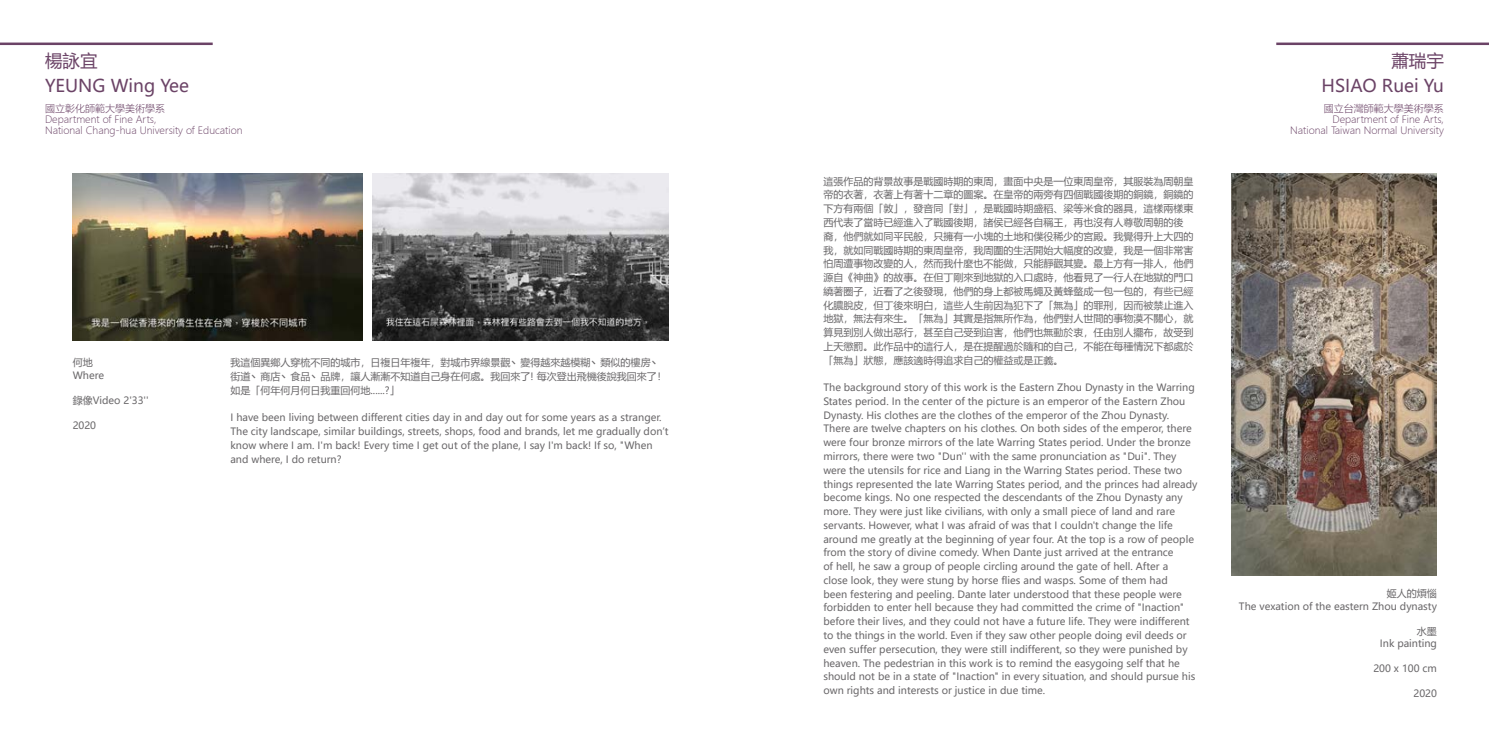
<style>
.page{position:relative;width:1489px;height:745px;background:#fff}
.page>*{position:absolute;margin:0;border:0;box-sizing:border-box;transform-origin:0 0}
.t1{font:17.5px/25px "Microsoft Ya Hei UI";color:#6b4366}
.t2{font:10px/13.8px "Microsoft Ya Hei UI";color:#696769}
.t3{font:10px/11.2px "Microsoft Ya Hei UI Light";color:#6b4366}
</style>
<div class="page">
<img style="left:73px;top:173px;width:290px;height:167px">
<img style="left:372px;top:173px;width:296px;height:167px">
<img style="left:1231px;top:173px;width:205px;height:402px">
<hr style="left:0;top:43px;width:213px;height:2px;background:#6b4366">
<hr style="left:1276px;top:43px;width:212px;height:2px;background:#6b4366">
<h1 class="t1" style="left:45px;top:47px;width:146px">楊詠宜<br>YEUNG Wing Yee</h1>
<p class="t3" style="left:45px;top:102px;width:199px">國立彰化師範大學美術學系<br>Department of Fine Arts,<br>National Chang-hua University of Education</p>
<p class="t2" style="left:73px;top:356px;width:33px;line-height:12.5px">何地<br>Where</p>
<p class="t2" style="left:73px;top:393px;width:78px">錄像Video 2'33''</p>
<p class="t2" style="left:73px;top:418px;width:25px">2020</p>
<p class="t2" style="left:230px;top:355px;width:438px">我這個異鄉人穿梳不同的城市，日複日年複年，對城市界線景觀丶變得越來越模糊丶類似的樓房丶街道丶商店丶食品丶品牌，讓人漸漸不知道自己身在何處。我回來了! 每次登出飛機後說我回來了！如是「何年何月何日我重回何地......?」</p>
<p class="t2" style="left:230px;top:410px;width:439px">I have been living between different cities day in and day out for some years as a stranger.<br>The city landscape, similar buildings, streets, shops, food and brands, let me gradually don’t know where I am. I'm back! Every time I get out of the plane, I say I'm back! If so, "When and where, I do return?</p>
<p class="t2" style="left:823px;top:174px;width:371px">這張作品的背景故事是戰國時期的東周，畫面中央是一位東周皇帝，其服裝為周朝皇帝的衣著，衣著上有著十二章的圖案。在皇帝的兩旁有四個戰國後期的銅鏡，銅鏡的下方有兩個「敦」，發音同「對」，是戰國時期盛稻、梁等米食的器具，這樣兩樣東西代表了當時已經進入了戰國後期，諸侯已經各自稱王，再也沒有人尊敬周朝的後裔，他們就如同平民般，只擁有一小塊的土地和僕役稀少的宮殿。我覺得升上大四的我，就如同戰國時期的東周皇帝，我周圍的生活開始大幅度的改變，我是一個非常害怕周遭事物改變的人，然而我什麼也不能做，只能靜觀其變。最上方有一排人，他們源自《神曲》的故事。在但丁剛來到地獄的入口處時，他看見了一行人在地獄的門口繞著圈子，近看了之後發現，他們的身上都被馬蠅及黃蜂螫成一包一包的，有些已經化膿脫皮，但丁後來明白，這些人生前因為犯下了「無為」的罪刑，因而被禁止進入地獄，無法有來生。「無為」其實是指無所作為，他們對人世間的事物漠不關心，就算見到別人做出惡行，甚至自己受到迫害，他們也無動於衷，任由別人擺布，故受到上天懲罰。此作品中的這行人，是在提醒過於隨和的自己，不能在每種情況下都處於「無為」狀態，應該適時得追求自己的權益或是正義。</p>
<p class="t2" style="left:823px;top:380px;width:375px">The background story of this work is the Eastern Zhou Dynasty in the Warring States period. In the center of the picture is an emperor of the Eastern Zhou Dynasty. His clothes are the clothes of the emperor of the Zhou Dynasty.<br>There are twelve chapters on his clothes. On both sides of the emperor, there were four bronze mirrors of the late Warring States period. Under the bronze mirrors, there were two "Dun'' with the same pronunciation as "Dui". They were the utensils for rice and Liang in the Warring States period. These two things represented the late Warring States period, and the princes had already become kings. No one respected the descendants of the Zhou Dynasty any more. They were just like civilians, with only a small piece of land and rare servants. However, what I was afraid of was that I couldn't change the life around me greatly at the beginning of year four. At the top is a row of people from the story of divine comedy. When Dante just arrived at the entrance<br>of hell, he saw a group of people circling around the gate of hell. After a<br>close look, they were stung by horse flies and wasps. Some of them had<br>been festering and peeling. Dante later understood that these people were forbidden to enter hell because they had committed the crime of "Inaction" before their lives, and they could not have a future life. They were indifferent to the things in the world. Even if they saw other people doing evil deeds or even suffer persecution, they were still indifferent, so they were punished by heaven. The pedestrian in this work is to remind the easygoing self that he should not be in a state of "Inaction" in every situation, and should pursue his own rights and interests or justice in due time.</p>
<h1 class="t1" style="left:1321px;top:47px;width:124px;text-align:right">蕭瑞宇<br>HSIAO Ruei Yu</h1>
<p class="t3" style="left:1290px;top:102px;width:155px;text-align:right">國立台灣師範大學美術學系<br>Department of Fine Arts,<br>National Taiwan Normal University</p>
<p class="t2" style="left:1238px;top:586px;width:199px;line-height:12.5px;text-align:right">姬人的煩惱<br>The vexation of the eastern Zhou dynasty</p>
<p class="t2" style="left:1379px;top:624px;width:59px;line-height:12.5px;text-align:right">水墨<br>Ink painting</p>
<p class="t2" style="left:1373px;top:661px;width:65px">200 x 100 cm</p>
<p class="t2" style="left:1413px;top:686px;width:25px">2020</p>
</div>
